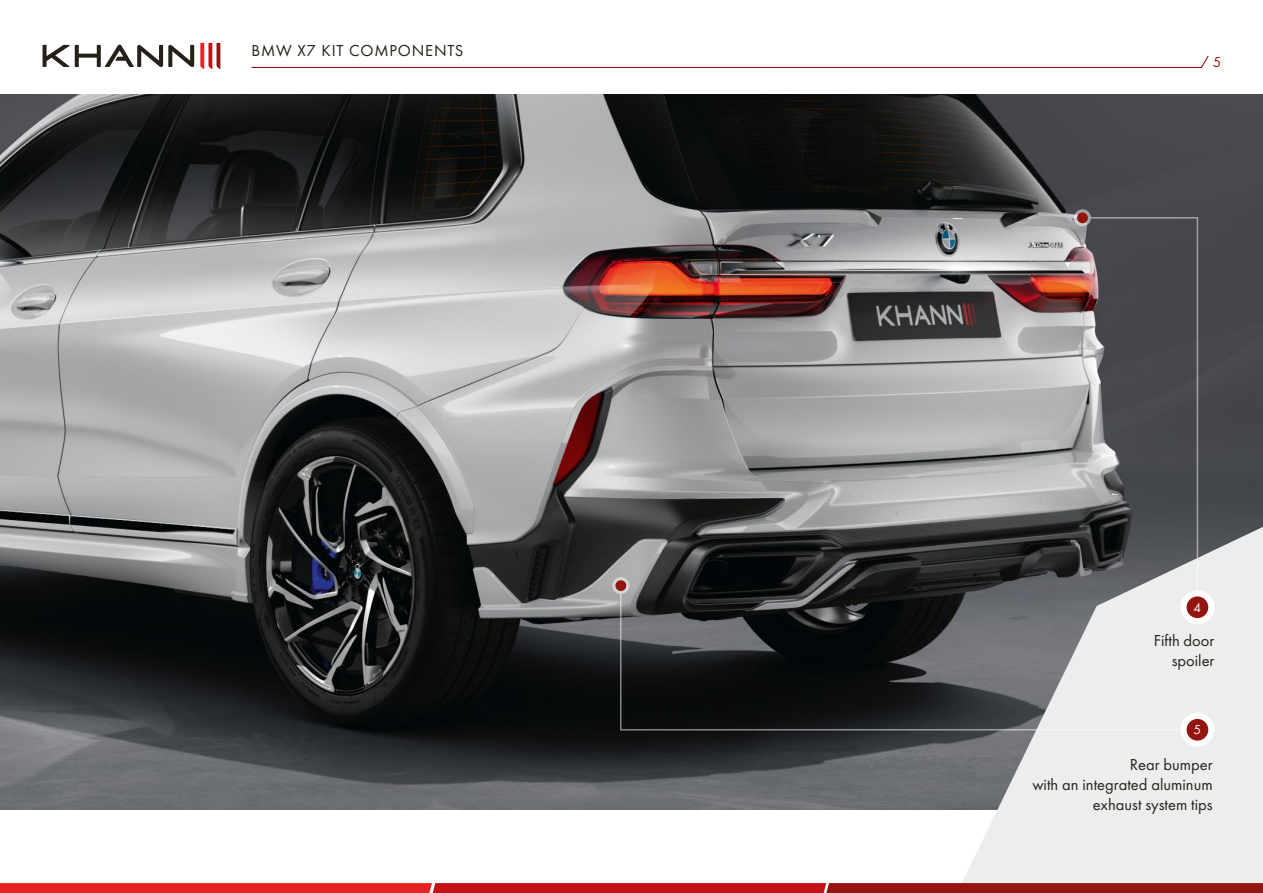
<style>
.page{position:relative;width:1263px;height:893px;background:#fff}
.page>*{position:absolute;margin:0;border:0;box-sizing:border-box;transform-origin:0 0}
.t1{font:16.5px/19.8px "Futura Book C";color:#26231b;text-align:right}
.t2{font:16.5px "Futura Book C";letter-spacing:.05em;color:#262118}
.t3{font:15px "Futura Book C";color:#941410}
.t4{font:13.5px "Futura Book C";color:#fff}
</style>
<div class="page">
<svg style="left:43px;top:45px;width:151px;height:22px"></svg>
<svg style="left:200px;top:43px;width:20px;height:26px"></svg>
<svg style="left:251px;top:55px;width:958px;height:14px"></svg>
<img style="left:0;top:95px;width:1263px;height:715px">
<svg style="left:946px;top:517px;width:317px;height:366px;background:#c3c4c4"></svg>
<div style="left:1180px;top:713px;width:34px;height:34px;background:#fff;border-radius:50%"></div>
<div style="left:1186px;top:719px;width:22px;height:22px;background:#941410;border-radius:50%"></div>
<div style="left:1180px;top:590px;width:34px;height:34px;background:#fff;border-radius:50%"></div>
<div style="left:1186px;top:596px;width:22px;height:22px;background:#941410;border-radius:50%"></div>
<svg style="left:620px;top:594px;width:560px;height:136px;background:#57595b"></svg>
<svg style="left:1091px;top:217px;width:107px;height:373px;background:#55565a"></svg>
<svg style="left:612px;top:577px;width:17px;height:17px"></svg>
<div style="left:615px;top:580px;width:11px;height:11px;background:#941410;border-radius:50%"></div>
<svg style="left:1074px;top:209px;width:17px;height:17px"></svg>
<div style="left:1077px;top:212px;width:11px;height:11px;background:#941410;border-radius:50%"></div>
<svg style="left:0;top:883px;width:1263px;height:10px;background:#c01b1a"></svg>
<p class="t2" style="left:252px;top:41px;width:213px">BMW X7 KIT COMPONENTS</p>
<p class="t3" style="left:1213px;top:54px;width:10px">5</p>
<p class="t4" style="left:1193px;top:600px;width:9px">4</p>
<p class="t1" style="left:1154px;top:631px;width:62px">Fifth door spoiler</p>
<p class="t4" style="left:1193px;top:722px;width:9px">5</p>
<p class="t1" style="left:1032px;top:755px;width:182px">Rear bumper<br>with an integrated aluminum exhaust system tips</p>
</div>
